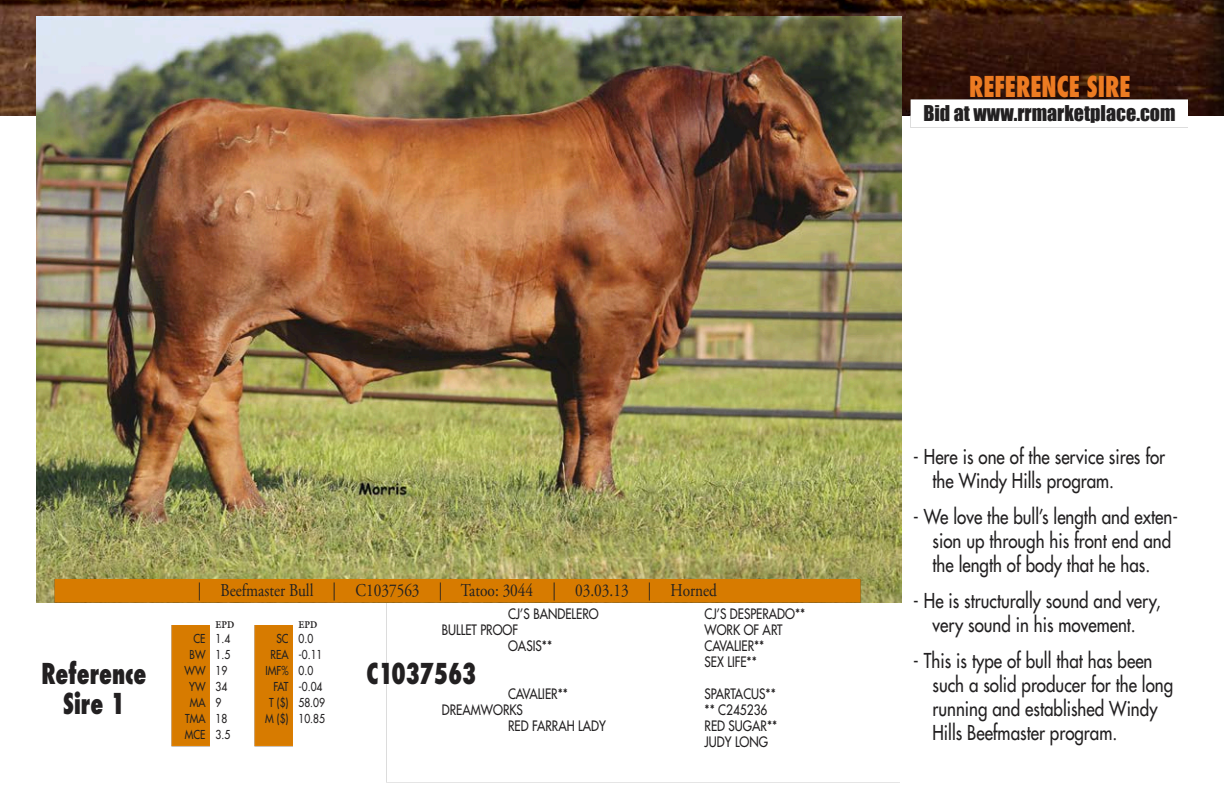
<style>
.page{position:relative;width:1224px;height:792px;background:#fff}
.page>*{position:absolute;margin:0;border:0;box-sizing:border-box;transform-origin:0 0}
.t1{font:800 condensed 28px "Futura";color:#222021;scale:.85 1}
.t2{font:800 condensed 28px "Futura";color:#ed7b22;scale:.85 1}
.t3{font:20px/24px "Futura";color:#222021;scale:.85 1}
.t4{font:20px "Impact";color:#222021}
.t5{font:18px "Adobe Garamond";color:#222021;scale:.85 1}
.t6{font:14px/16px "Futura";color:#222021;scale:.85 1}
.t7{font:12px/16px "Futura";color:#222021;text-align:right;scale:.85 1}
.t8{font:700 10px "Galliard";color:#222021;scale:.85 1}
</style>
<div class="page">
<div style="left:171px;top:625px;width:39px;height:121px;background:#d77b00"></div>
<div style="left:254px;top:625px;width:39px;height:121px;background:#d77b00"></div>
<img style="left:0;top:0;width:1224px;height:116px">
<img style="left:911px;top:100px;width:277px;height:16px">
<img style="left:36px;top:17px;width:865px;height:586px">
<div style="left:55px;top:579px;width:805px;height:24px;background:#d77b00"></div>
<h1 class="t2" style="left:969px;top:68px;width:192px">REFERENCE SIRE</h1>
<p class="t4" style="left:923px;top:97px;width:254px">Bid at www.rrmarketplace.com</p>
<p class="t5" style="left:198px;top:581px;width:613px">| Beefmaster Bull | C1037563 | Tatoo: 3044 | 03.03.13 | Horned</p>
<p class="t6" style="left:508px;top:606px;width:108px">CJ’S BANDELERO</p>
<p class="t6" style="left:705px;top:606px;width:120px">CJ’S DESPERADO**</p>
<p class="t6" style="left:442px;top:622px;width:91px">BULLET PROOF</p>
<p class="t6" style="left:705px;top:622px;width:93px">WORK OF ART</p>
<p class="t6" style="left:508px;top:638px;width:53px">OASIS**</p>
<p class="t6" style="left:705px;top:638px;width:72px">CAVALIER**<br>SEX LIFE**</p>
<p class="t6" style="left:508px;top:686px;width:72px">CAVALIER**</p>
<p class="t6" style="left:705px;top:686px;width:85px">SPARTACUS**</p>
<p class="t6" style="left:442px;top:702px;width:97px">DREAMWORKS</p>
<p class="t6" style="left:705px;top:702px;width:75px">** C245236</p>
<p class="t6" style="left:508px;top:718px;width:116px">RED FARRAH LADY</p>
<p class="t6" style="left:705px;top:718px;width:87px">RED SUGAR**<br>JUDY LONG</p>
<p class="t8" style="left:216px;top:618px;width:24px">EPD</p>
<p class="t8" style="left:299px;top:618px;width:24px">EPD</p>
<p class="t7" style="left:185px;top:631px;width:26px">CE<br>BW<br>WW<br>YW<br>MA<br>TMA<br>MCE</p>
<p class="t7" style="left:216px;top:631px;width:19px;text-align:left">1.4<br>1.5<br>19<br>34<br>9<br>18<br>3.5</p>
<p class="t7" style="left:265px;top:631px;width:29px">SC<br>REA<br>IMF%<br>FAT<br>T ($)<br>M ($)</p>
<p class="t7" style="left:299px;top:631px;width:33px;text-align:left">0.0 -0.11<br>0.0 -0.04<br>58.09<br>10.85</p>
<h1 class="t1" style="left:42px;top:654px;width:125px">Reference</h1>
<h1 class="t1" style="left:366px;top:654px;width:131px">C1037563</h1>
<h1 class="t1" style="left:63px;top:684px;width:74px">Sire 1</h1>
<p class="t3" style="left:933px;top:445px;width:275px;text-indent:-19px">- Here is one of the service sires for the Windy Hills program.</p>
<p class="t3" style="left:933px;top:505px;width:290px;text-indent:-19px">- We love the bull’s length and exten&shy;sion up through his front end and the length of body that he has.</p>
<p class="t3" style="left:913px;top:589px;width:292px;text-align:center">- He is structurally sound and very, very sound in his movement.</p>
<p class="t3" style="left:933px;top:649px;width:285px;text-indent:-19px">- This is type of bull that has been such a solid producer for the long running and established Windy<br>Hills Beefmaster program.</p>
</div>
